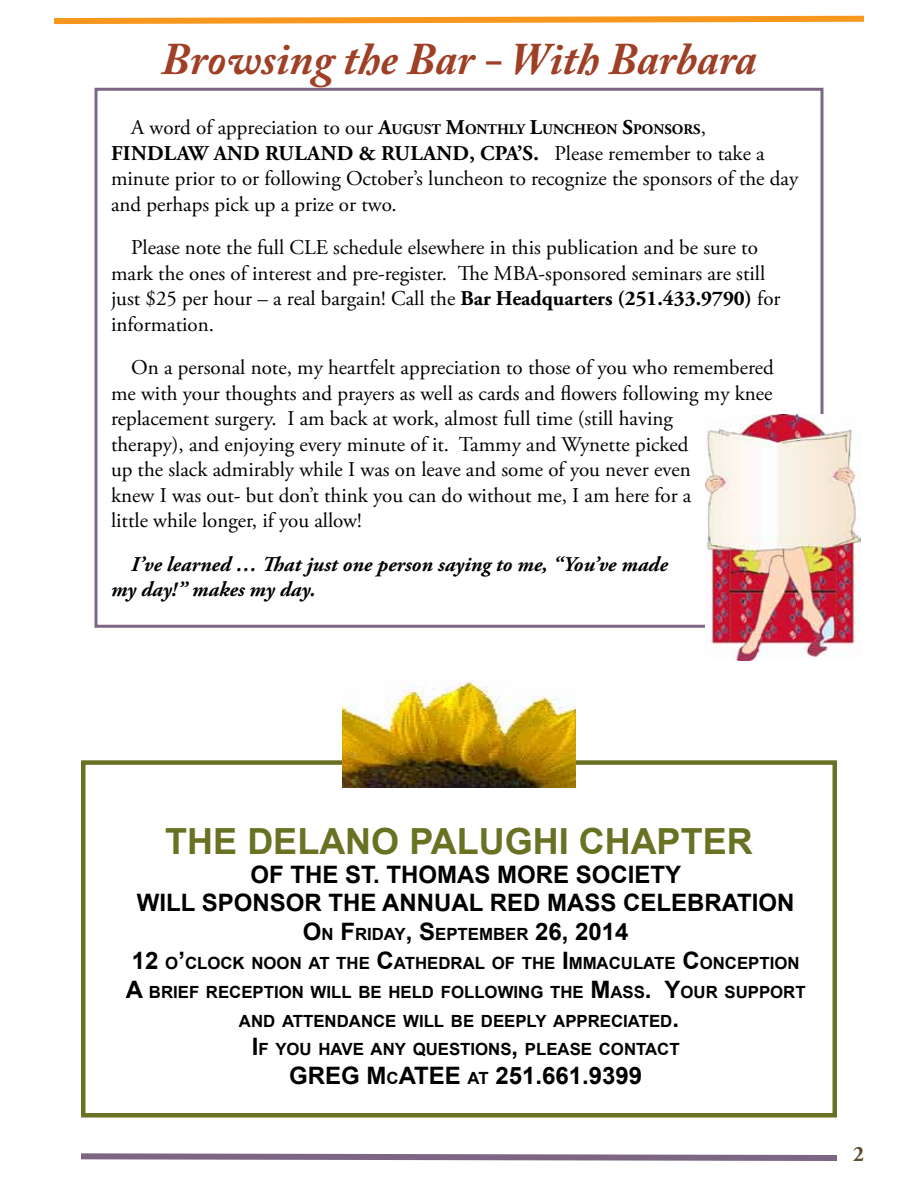
<style>
.page{position:relative;width:918px;height:1188px;background:#fff}
.page>*{position:absolute;margin:0;border:0;box-sizing:border-box;transform-origin:0 0}
.t1{font:italic 700 45px "Adobe Caslon Pro";color:#9e3f26}
.t2{font:700 36px "Arial";color:#697123}
.t3{font:700 24px/28.8px "Arial";color:#000;text-align:center}
.t4{font:700 22.05px "Adobe Garamond Pro";color:#5f4b2e;scale:.95 1}
.t5{font:21px/25.5px "Adobe Garamond Pro";color:#000}
.t6{font:italic 700 21px/25.5px "Adobe Garamond Pro";color:#000}
.t7{font:700 16.8px "Arial";color:#000}
.s1{font-weight:700}
.s2{font-weight:700;font-size:14.7px}
.s3{font-style:inherit}
.s4{font-size:24px}
.s5{font-size:16.8px}
</style>
<div class="page">
<svg style="left:81px;top:1153px;width:756px;height:8px;background:#9c8ca2"></svg>
<svg style="left:54px;top:15px;width:810px;height:10px"></svg>
<div style="left:94px;top:88px;width:730px;height:540px;border:3px solid #7c6684"></div>
<img style="left:706px;top:415px;width:154px;height:245px">
<div style="left:81px;top:760px;width:756px;height:358px;border:4px solid #697123"></div>
<img style="left:342px;top:680px;width:234px;height:108px">
<h1 class="t1" style="left:161px;top:32px;width:597px">Browsing the Bar - With Barbara</h1>
<p class="t5" style="left:111px;top:116px;width:689px;text-indent:20px">A word of appreciation to our <span class="s1">A</span><span class="s2">UGUST</span> <span class="s1">M</span><span class="s2">ONTHLY</span> <span class="s1">L</span><span class="s2">UNCHEON</span> <span class="s1">S</span><span class="s2">PONSORS</span>,<br><span class="s1">FIND LAW AND RULAND &amp; RULAND , CPA’S.</span> Please remember to take a minute prior to or following October’s luncheon to recognize the sponsors of the day and perhaps pick up a prize or two.</p>
<p class="t5" style="left:111px;top:236px;width:671px;text-indent:20px">Please note the full CLE schedule elsewhere in this publication and be sure to mark the ones of interest and pre-register. The MBA-sponsored seminars are still just $25 per hour – a real bargain! Call the <span class="s1">BAR HEADQUARTERS (251.433.9790)</span> for information.</p>
<p class="t5" style="left:111px;top:356px;width:664px;text-indent:20px">On a personal note, my heartfelt appreciation to those of you who remembered me with your thoughts and prayers as well as cards and flowers following my knee replacement surgery. I am back at work, almost full time (still having<br>therapy), and enjoying every minute of it. Tammy and Wynette picked<br>up the slack admirably while I was on leave and some of you never even<br>knew I was out- but don’t think you can do without me, I am here for a<br>little while longer, if you allow!</p>
<p class="t6" style="left:111px;top:552px;width:558px;text-indent:20px">I’ve learned … That just one person saying to me, “You’ve made my day!” makes my day.</p>
<h2 class="t2" style="left:165px;top:817px;width:589px">THE DELANO Palughi <span class="s3">CHAPTER</span></h2>
<p class="t3" style="left:137px;top:861px;width:659px">OF THE ST. THOMAS MORE SOCIETY<br>WILL SPONSOR THE ANNUAL RED MASS CELEBRATION</p>
<p class="t7" style="left:303px;top:923px;width:64px"><span class="s4">O</span>N <span class="s4">F</span>RIDAY</p>
<p class="t7" style="left:406px;top:923px;width:42px"><span class="s4">, S</span>EPTEMBER</p>
<p class="t3" style="left:535px;top:918px;width:95px">26, 2014</p>
<p class="t7" style="left:132px;top:952px;width:66px"><span class="s4">12</span> O<span class="s4">’</span>CLOC</p>
<p class="t7" style="left:233px;top:952px;width:32px">K NOON</p>
<p class="t7" style="left:309px;top:952px;width:98px">AT THE <span class="s4">C</span>ATHEDRAL</p>
<p class="t7" style="left:492px;top:952px;width:90px">OF THE <span class="s4">I</span>MMACULATE</p>
<p class="t7" style="left:682px;top:952px;width:30px"><span class="s4">C</span>ONCEPTION</p>
<p class="t7" style="left:126px;top:981px;width:34px"><span class="s4">A</span> BRIEF</p>
<p class="t7" style="left:206px;top:981px;width:12px">RECEPTION</p>
<p class="t7" style="left:311px;top:981px;width:12px">WILL</p>
<p class="t7" style="left:358px;top:981px;width:42px">BE HELD</p>
<p class="t7" style="left:441px;top:981px;width:12px">FOLLOWIN</p>
<p class="t7" style="left:530px;top:981px;width:164px">G THE <span class="s4">M</span>ASS<span class="s4">. Y</span>OUR</p>
<p class="t7" style="left:724px;top:981px;width:13px">SUPPORT</p>
<p class="t7" style="left:239px;top:1010px;width:13px">AND</p>
<p class="t7" style="left:282px;top:1010px;width:13px">ATTENDANCE</p>
<p class="t7" style="left:403px;top:1010px;width:12px">WILL</p>
<p class="t7" style="left:451px;top:1010px;width:42px">BE DEEPLY</p>
<p class="t7" style="left:553px;top:1010px;width:12px">APPRECIATED</p>
<p class="t3" style="left:672px;top:1005px;width:8px">.</p>
<p class="t7" style="left:252px;top:1038px;width:37px"><span class="s4">I</span>F YOU</p>
<p class="t7" style="left:318px;top:1038px;width:65px">HAVEANY</p>
<p class="t7" style="left:413px;top:1038px;width:25px">QUESTIONS</p>
<p class="t7" style="left:512px;top:1038px;width:26px"><span class="s4">,</span> PLEASE</p>
<p class="t7" style="left:599px;top:1038px;width:13px">CONTACT</p>
<p class="t3" style="left:289px;top:1062px;width:354px">GREG M<span class="s5">C</span>ATEE <span class="s5">AT</span> 251.661.9399</p>
<p class="t4" style="left:853px;top:1141px;width:13px">2</p>
</div>
